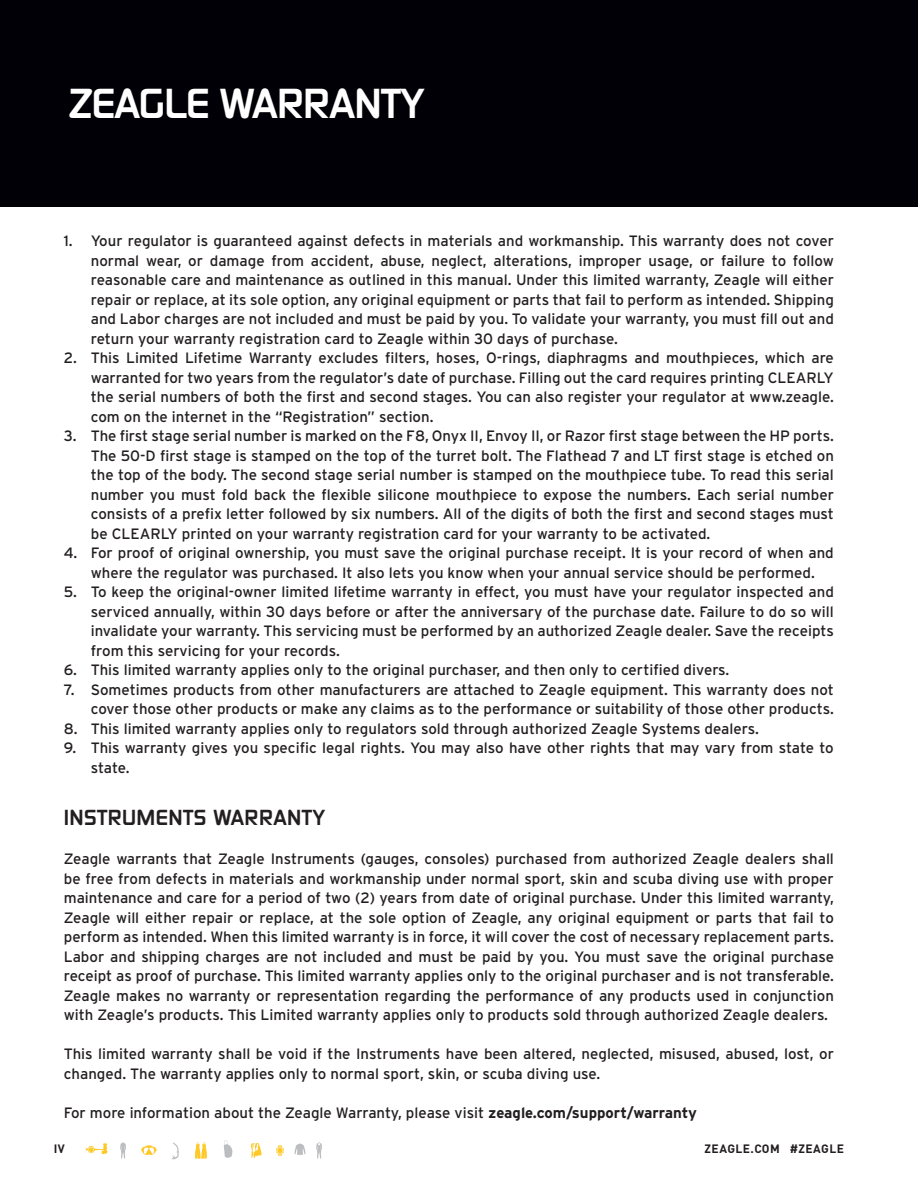
<style>
.page{position:relative;width:918px;height:1188px;background:#fff}
.page>*{position:absolute;margin:0;border:0;box-sizing:border-box;transform-origin:0 0}
.t1{font:700 37.5px "Sol Pro";letter-spacing:-.02em;color:#fff}
.t2{font:700 19.5px "Sol Pro";letter-spacing:.02em;color:#231f20}
.t3{font:15px/19.5px "Interstate";color:#231f20;text-align:justify}
.t4{font:700 12px "DIN Pro";letter-spacing:.04em;color:#231f20}
.s1{font-weight:700}
</style>
<div class="page">
<svg style="left:224px;top:1140px;width:8px;height:18px"></svg>
<svg style="left:276px;top:1145px;width:8px;height:11px"></svg>
<svg style="left:251px;top:1143px;width:10px;height:15px"></svg>
<svg style="left:195px;top:1142px;width:12px;height:17px"></svg>
<svg style="left:120px;top:1142px;width:6px;height:17px"></svg>
<svg style="left:86px;top:1143px;width:21px;height:11px"></svg>
<svg style="left:141px;top:1145px;width:16px;height:10px"></svg>
<svg style="left:172px;top:1142px;width:7px;height:17px"></svg>
<svg style="left:294px;top:1144px;width:12px;height:11px"></svg>
<svg style="left:316px;top:1142px;width:6px;height:17px"></svg>
<div style="left:0;top:0;width:918px;height:206px;background:#000006"></div>
<h1 class="t1" style="left:69px;top:79px;width:357px">ZEAGLE WARRANTY</h1>
<p class="t3" style="left:91px;top:231px;width:745px;text-indent:-27px">1. Your regulator is guaranteed against defects in materials and workmanship. This warranty does not cover normal wear, or damage from accident, abuse, neglect, alterations, improper usage, or failure to follow reasonable care and maintenance as outlined in this manual. Under this limited warranty, Zeagle will either repair or replace, at its sole option, any original equipment or parts that fail to perform as intended. Shipping and Labor charges are not included and must be paid by you. To validate your warranty, you must fill out and return your warranty registration card to Zeagle within 30 days of purchase.</p>
<p class="t3" style="left:91px;top:348px;width:745px;text-indent:-27px">2. This Limited Lifetime Warranty excludes filters, hoses, O-rings, diaphragms and mouthpieces, which are warranted for two years from the regulator’s date of purchase. Filling out the card requires printing CLEARLY the serial numbers of both the first and second stages. You can also register your regulator at www.zeagle. com on the internet in the “Registration” section.</p>
<p class="t3" style="left:91px;top:426px;width:745px;text-indent:-27px">3. The first stage serial number is marked on the F8, Onyx II, Envoy II, or Razor first stage between the HP ports.<br>The 50-D first stage is stamped on the top of the turret bolt. The Flathead 7 and LT first stage is etched on the top of the body. The second stage serial number is stamped on the mouthpiece tube. To read this serial number you must fold back the flexible silicone mouthpiece to expose the numbers. Each serial number consists of a prefix letter followed by six numbers. All of the digits of both the first and second stages must be CLEARLY printed on your warranty registration card for your warranty to be activated.</p>
<p class="t3" style="left:64px;top:543px;width:772px;text-align:center">4. For proof of original ownership, you must save the original purchase receipt. It is your record of when and where the regulator was purchased. It also lets you know when your annual service should be performed.</p>
<p class="t3" style="left:91px;top:582px;width:745px;text-indent:-27px">5. To keep the original-owner limited lifetime warranty in effect, you must have your regulator inspected and serviced annually, within 30 days before or after the anniversary of the purchase date. Failure to do so will invalidate your warranty. This servicing must be performed by an authorized Zeagle dealer. Save the receipts from this servicing for your records.</p>
<p class="t3" style="left:64px;top:660px;width:667px">6. This limited warranty applies only to the original purchaser, and then only to certified divers.</p>
<p class="t3" style="left:64px;top:680px;width:772px;text-align:right">7. Sometimes products from other manufacturers are attached to Zeagle equipment. This warranty does not cover those other products or make any claims as to the performance or suitability of those other products.</p>
<p class="t3" style="left:64px;top:719px;width:697px">8. This limited warranty applies only to regulators sold through authorized Zeagle Systems dealers.</p>
<p class="t3" style="left:91px;top:738px;width:745px;text-indent:-27px">9. This warranty gives you specific legal rights. You may also have other rights that may vary from state to state.</p>
<h2 class="t2" style="left:64px;top:805px;width:263px">INSTRUMENTS WARRANTY</h2>
<p class="t3" style="left:64px;top:849px;width:772px">Zeagle warrants that Zeagle Instruments (gauges, consoles) purchased from authorized Zeagle dealers shall be free from defects in materials and workmanship under normal sport, skin and scuba diving use with proper maintenance and care for a period of two (2) years from date of original purchase. Under this limited warranty, Zeagle will either repair or replace, at the sole option of Zeagle, any original equipment or parts that fail to perform as intended. When this limited warranty is in force, it will cover the cost of necessary replacement parts.<br>Labor and shipping charges are not included and must be paid by you. You must save the original purchase receipt as proof of purchase. This limited warranty applies only to the original purchaser and is not transferable.<br>Zeagle makes no warranty or representation regarding the performance of any products used in conjunction with Zeagle’s products. This Limited warranty applies only to products sold through authorized Zeagle dealers.</p>
<p class="t3" style="left:64px;top:1044px;width:772px">This limited warranty shall be void if the Instruments have been altered, neglected, misused, abused, lost, or changed. The warranty applies only to normal sport, skin, or scuba diving use.</p>
<p class="t3" style="left:64px;top:1103px;width:635px">For more information about the Zeagle Warranty, please visit <span class="s1">zeagle.com/support/warranty</span></p>
<p class="t4" style="left:54px;top:1141px;width:13px">iv</p>
<p class="t4" style="left:705px;top:1141px;width:141px">ZEAGLE.COM #ZEAGLE</p>
</div>
